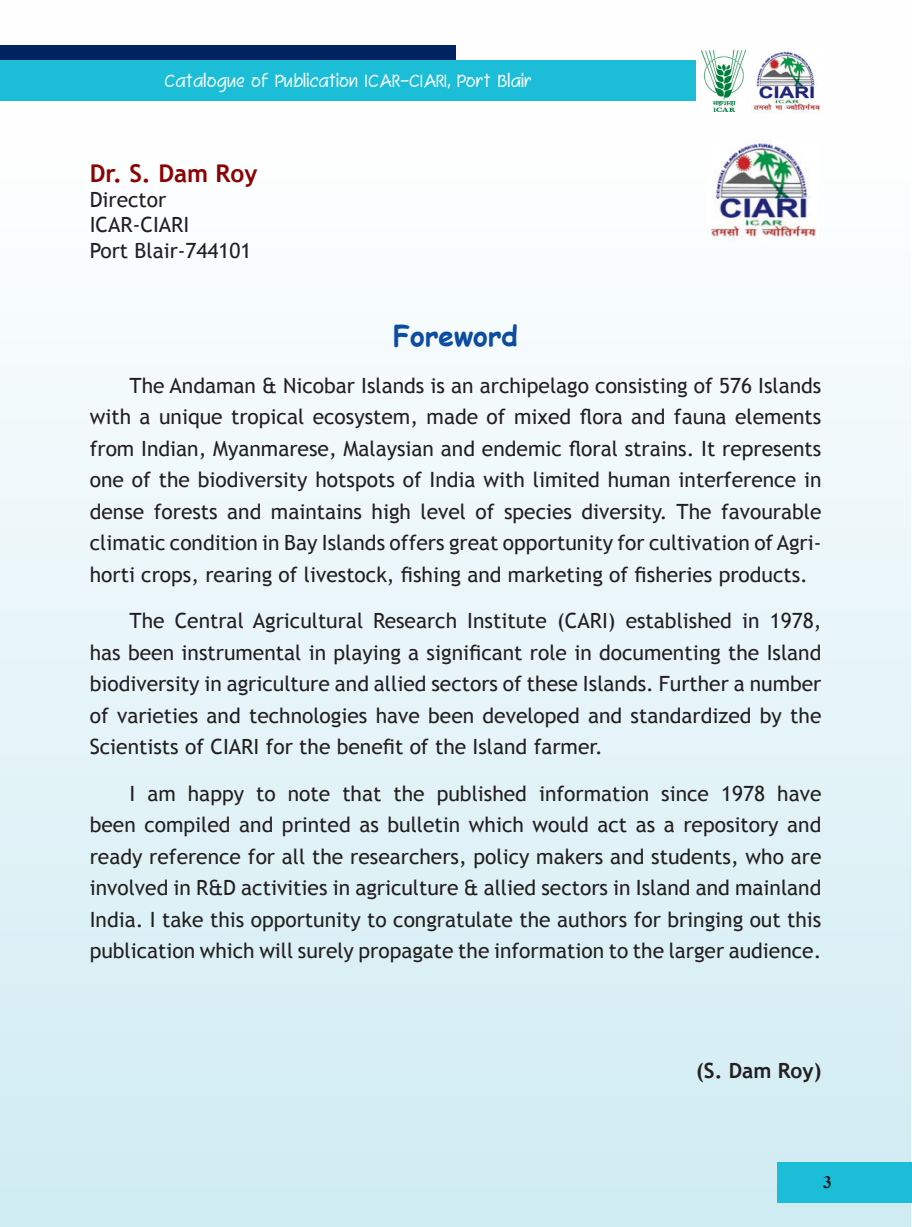
<style>
.page{position:relative;width:912px;height:1227px;background:#fff}
.page>*{position:absolute;margin:0;border:0;box-sizing:border-box;transform-origin:0 0}
.t1{font:700 28px "Comic Sans MS";color:#0d4da1}
.t2{font:700 24.5px "Trebuchet MS";color:#8b0202}
.t3{font:21px/31.5px "Trebuchet MS";color:#231f20;text-align:justify}
.t4{font:700 21px "Trebuchet MS";color:#231f20}
.t5{font:17.5px "Aduren";color:#fff}
.t6{font:700 17.5px "Times New Roman";color:#231f20}
</style>
<div class="page">
<div style="left:1px;top:2px;width:910px;height:1225px;background:linear-gradient(to bottom,#fff,#cfecf3)"></div>
<div style="left:1px;top:45px;width:455px;height:41px;background:#002361"></div>
<img style="left:701px;top:50px;width:44px;height:61px">
<img style="left:751px;top:49px;width:70px;height:63px">
<div style="left:1px;top:60px;width:695px;height:41px;background:#1cbed7"></div>
<div style="left:778px;top:1162px;width:134px;height:41px;background:#1cbed7"></div>
<img style="left:708px;top:139px;width:111px;height:101px">
<p class="t5" style="left:165px;top:72px;width:369px">Catalogue of Publication ICAR-CIARI, Port Blair</p>
<p class="t2" style="left:90px;top:158px;width:169px">Dr. S. Dam Roy</p>
<p class="t3" style="left:90px;top:188px;width:163px;line-height:25.2px;text-align:left">Director<br>ICAR-CIARI<br>Port Blair-744101</p>
<h1 class="t1" style="left:393px;top:315px;width:126px">Foreword</h1>
<p class="t3" style="left:90px;top:370px;width:733px;text-indent:40px">The Andaman &amp; Nicobar Islands is an archipelago consisting of 576 Islands with a unique tropical ecosystem, made of mixed flora and fauna elements from Indian, Myanmarese, Malaysian and endemic floral strains. It represents one of the biodiversity hotspots of India with limited human interference in dense forests and maintains high level of species diversity. The favourable climatic condition in Bay Islands offers great opportunity for cultivation of Agri&shy;horti crops, rearing of livestock, fishing and marketing of fisheries products.</p>
<p class="t3" style="left:90px;top:605px;width:733px;text-indent:40px">The Central Agricultural Research Institute (CARI) established in 1978, has been instrumental in playing a significant role in documenting the Island biodiversity in agriculture and allied sectors of these Islands. Further a number of varieties and technologies have been developed and standardized by the Scientists of CIARI for the benefit of the Island farmer.</p>
<p class="t3" style="left:90px;top:778px;width:733px;text-indent:40px">I am happy to note that the published information since 1978 have been compiled and printed as bulletin which would act as a repository and ready reference for all the researchers, policy makers and students, who are involved in R&amp;D activities in agriculture &amp; allied sectors in Island and mainland India. I take this opportunity to congratulate the authors for bringing out this publication which will surely propagate the information to the larger audience.</p>
<p class="t4" style="left:696px;top:1058px;width:127px">(S. Dam Roy)</p>
<p class="t6" style="left:823px;top:1170px;width:10px">3</p>
</div>
